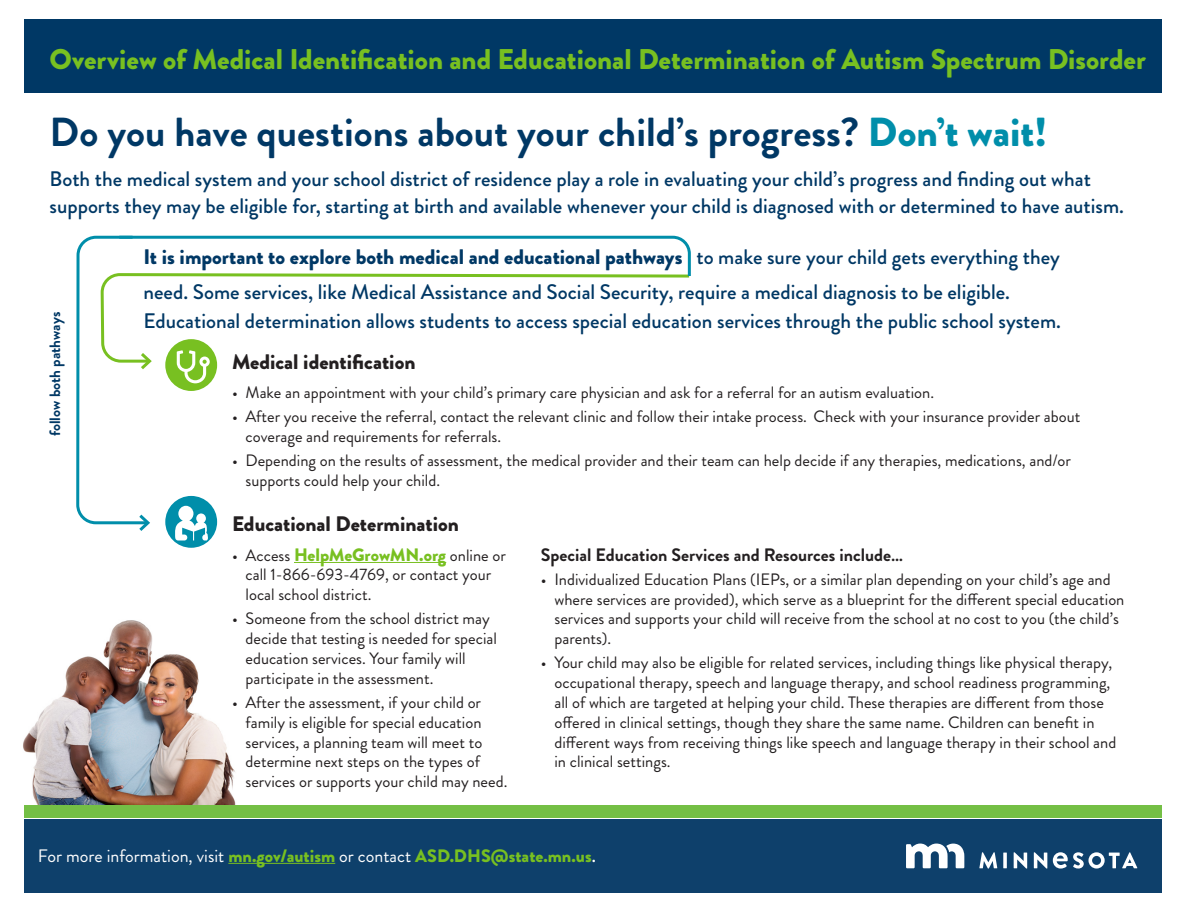
<style>
.page{position:relative;width:1188px;height:918px;background:#fff}
.page>*{position:absolute;margin:0;border:0;box-sizing:border-box;transform-origin:0 0}
.t1{font:700 40.5px "Brandon Grotesque";color:#003865}
.t2{font:900 28.5px "Brandon Grotesque";color:#78c021}
.t3{font:500 21px/27px "Brandon Grotesque";color:#003865}
.t4{font:900 21px "Brandon Grotesque";color:#231f20}
.t5{font:18px "Brandon Grotesque";color:#fff}
.t6{font:700 18px "Brandon Grotesque";color:#231f20}
.t7{font:900 18px "Brandon Grotesque";letter-spacing:-.01em;color:#78c021}
.t8{font:16.5px/19.8px "Brandon Grotesque";color:#231f20}
.t9{font:700 15px "Brandon Grotesque";color:#003865}
.s1{font-weight:900;color:#008eaa}
.s2{font-weight:900}
.s3{font-weight:400;font-size:16.5px;color:#231f20}
.s4{font-weight:900;color:#78c021}
.s5{font-weight:500}
</style>
<div class="page">
<img style="left:23px;top:620px;width:213px;height:185px">
<div style="left:24px;top:20px;width:1137px;height:73px;background:#003865"></div>
<div style="left:24px;top:820px;width:1137px;height:73px;background:#0e406b"></div>
<div style="left:24px;top:805px;width:1137px;height:12px;background:#74bf45"></div>
<hr style="left:228px;top:863px;width:107px;height:1px;background:#78c021">
<hr style="left:294px;top:562px;width:152px;height:1px;background:#78c021">
<svg style="left:75px;top:19px;width:617px;height:529px"></svg>
<svg style="left:906px;top:844px;width:58px;height:24px"></svg>
<svg style="left:979px;top:852px;width:18px;height:17px"></svg>
<svg style="left:1003px;top:853px;width:4px;height:15px"></svg>
<svg style="left:1014px;top:852px;width:13px;height:17px"></svg>
<svg style="left:1034px;top:852px;width:13px;height:17px"></svg>
<svg style="left:1053px;top:852px;width:84px;height:17px"></svg>
<h1 class="t2" style="left:50px;top:39px;width:1098px">Overview of Medical Identification and Educational Determination of Autism Spectrum Disorder</h1>
<p class="t1" style="left:50px;top:104px;width:999px">Do you have questions about your child’s progress? <span class="s1">Don’t wait!</span></p>
<p class="t3" style="left:50px;top:165px;width:1076px">Both the medical system and your school district of residence play a role in evaluating your child’s progress and finding out what supports they may be eligible for, starting at birth and available whenever your child is diagnosed with or determined to have autism.</p>
<p class="t3" style="left:143px;top:239px;width:918px;line-height:35.2px"><span class="s2">It is important to explore both medical and educational pathways</span> to make sure your child gets everything they need. Some services, like Medical Assistance and Social Security, require a medical diagnosis to be eligible.</p>
<p class="t3" style="left:143px;top:307px;width:919px">Educational determination allows students to access special education services through the public school system.</p>
<h3 class="t4" style="left:232px;top:347px;width:185px">Medical identification</h3>
<p class="t8" style="left:232px;top:382px;width:704px">• Make an appointment with your child’s primary care physician and ask for a referral for an autism evaluation.</p>
<p class="t8" style="left:246px;top:407px;width:836px;text-indent:-13px">• After you receive the referral, contact the relevant clinic and follow their intake process. Check with your insurance provider about coverage and requirements for referrals.</p>
<p class="t8" style="left:246px;top:451px;width:827px;text-indent:-13px">• Depending on the results of assessment, the medical provider and their team can help decide if any therapies, medications, and/or supports could help your child.</p>
<h3 class="t4" style="left:232px;top:508px;width:228px">Educational Determination</h3>
<p class="t7" style="left:232px;top:542px;width:275px"><span class="s3">• Access</span> HelpMeGrowMN.org <span class="s3">online or</span></p>
<p class="t8" style="left:246px;top:565px;width:247px">call 1-866-693-4769, or contact your local school district.</p>
<p class="t8" style="left:246px;top:609px;width:253px;text-indent:-13px">• Someone from the school district may decide that testing is needed for special education services. Your family will participate in the assessment.</p>
<p class="t8" style="left:246px;top:693px;width:263px;text-indent:-13px">• After the assessment, if your child or family is eligible for special education services, a planning team will meet to determine next steps on the types of services or supports your child may need.</p>
<p class="t9" style="left:44px;top:436px;width:126px;rotate:-90deg">follow both pathways</p>
<h4 class="t6" style="left:541px;top:542px;width:364px">Special Education Services and Resources include…</h4>
<p class="t8" style="left:554px;top:569px;width:571px;text-indent:-13px">• Individualized Education Plans (IEPs, or a similar plan depending on your child’s age and where services are provided), which serve as a blueprint for the different special education services and supports your child will receive from the school at no cost to you (the child’s parents).</p>
<p class="t8" style="left:554px;top:653px;width:563px;text-indent:-13px">• Your child may also be eligible for related services, including things like physical therapy, occupational therapy, speech and language therapy, and school readiness programming, all of which are targeted at helping your child. These therapies are different from those offered in clinical settings, though they share the same name. Children can benefit in different ways from receiving things like speech and language therapy in their school and in clinical settings.</p>
<p class="t5" style="left:38px;top:843px;width:560px">For more information, visit <span class="s4">mn.gov/autism</span> or contact <span class="s4">ASD.DHS@state.mn.us</span><span class="s5">.</span></p>
</div>
